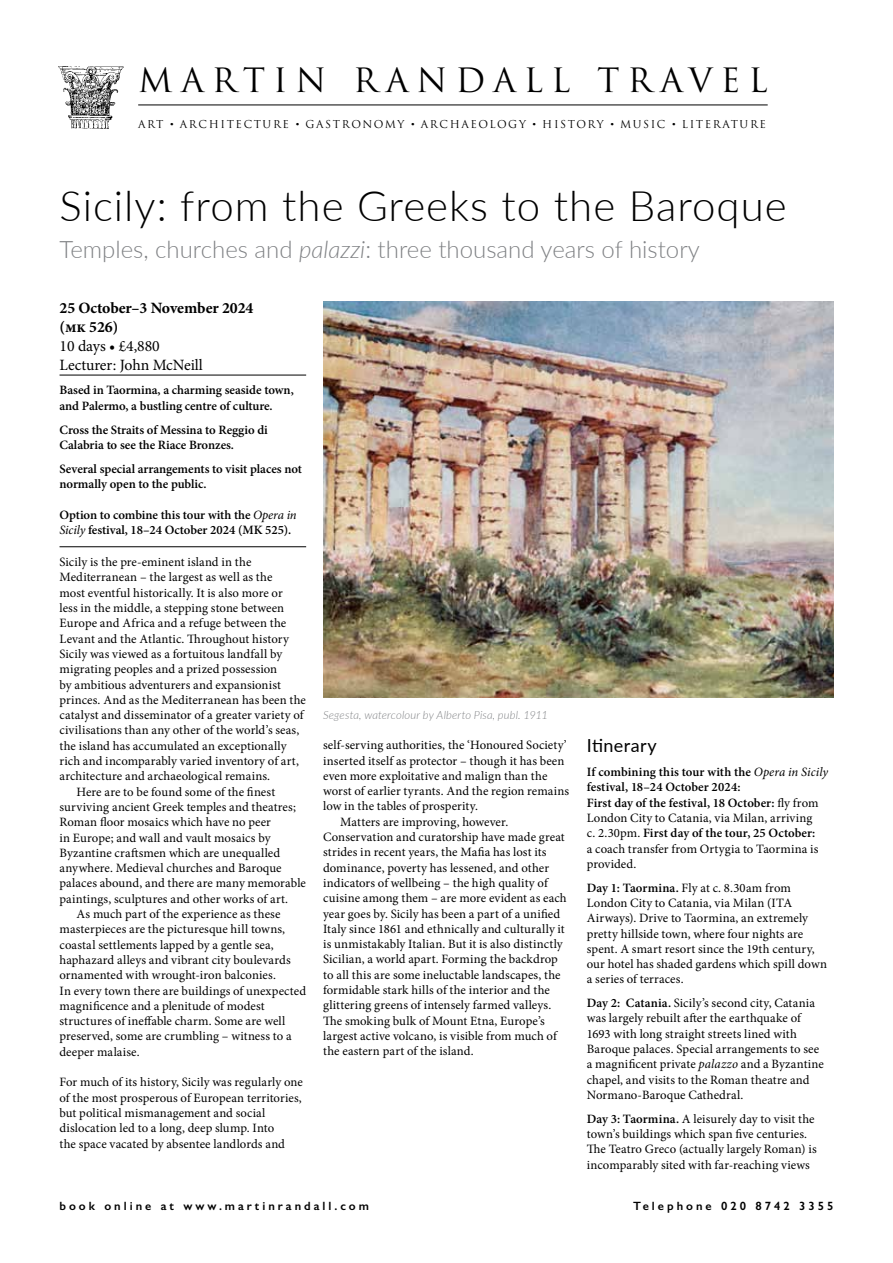
<style>
.page{position:relative;width:893px;height:1263px;background:#fff}
.page>*{position:absolute;margin:0;border:0;box-sizing:border-box;transform-origin:0 0}
.t1{font:300 42px "Lato";letter-spacing:.025em;color:#000}
.t2{font:32.7px "Trajan Pro";letter-spacing:.245em;color:#000}
.t3{font:300 24px "Lato";color:#808285}
.t4{font:18px "Lato";letter-spacing:.02em;color:#000}
.t5{font:15.75px/18.9px "Minion Pro";letter-spacing:-.005em;color:#000}
.t6{font:700 15.75px/18.9px "Minion Pro";letter-spacing:-.005em;color:#000}
.t7{font:12.75px/15.3px "Minion Pro";letter-spacing:.005em;color:#000}
.t8{font:600 12.75px/15.3px "Minion Pro";letter-spacing:-.005em;color:#000}
.t9{font:600 12px "Gill Sans";letter-spacing:.25em;color:#000}
.t10{font:italic 300 11.25px "Lato";letter-spacing:.01em;color:#808285}
.t11{font:10.65px "Trajan Pro";letter-spacing:.15em;color:#000}
.s1{font-family:"Adobe Caslon Pro"}
.s2{font-style:italic}
.s3{font-weight:400;font-style:italic}
.s4{font-weight:400}
.s5{font-weight:600}
</style>
<div class="page">
<img style="left:58px;top:66px;width:66px;height:63px">
<hr style="left:138px;top:105px;width:630px;height:1px;background:#000">
<hr style="left:60px;top:375px;width:246px;height:1px;background:#000">
<hr style="left:60px;top:546px;width:246px;height:1px;background:#000">
<img style="left:323px;top:302px;width:510px;height:395px">
<h2 class="t2" style="left:138px;top:59px;width:631px">MARTIN RANDALL TRAVEL</h2>
<p class="t11" style="left:138px;top:117px;width:629px">ART <span class="s1">•</span> ARCHITECTURE <span class="s1">•</span> GASTRONOMY <span class="s1">•</span> ARCHAEOLOGY <span class="s1">•</span> HISTORY <span class="s1">•</span> MUSIC <span class="s1">•</span> LITERATURE</p>
<h1 class="t1" style="left:60px;top:177px;width:729px">Sicily: from the Greeks to the Baroque</h1>
<h3 class="t3" style="left:60px;top:233px;width:642px">Temples, churches and <span class="s2">palazzi</span>: three thousand years of history</h3>
<p class="t6" style="left:60px;top:299px;width:195px">25 October–3 November 2024 (mk 526)</p>
<p class="t5" style="left:60px;top:337px;width:145px">10 days • £4,880<br>Lecturer: John McNeill</p>
<p class="t8" style="left:60px;top:383px;width:236px">Based in Taormina, a charming seaside town, and Palermo, a bustling centre of culture.</p>
<p class="t8" style="left:60px;top:422px;width:210px">Cross the Straits of Messina to Reggio di<br>Calabria to see the Riace Bronzes.</p>
<p class="t8" style="left:60px;top:461px;width:244px">Several special arrangements to visit places not normally open to the public.</p>
<p class="t8" style="left:60px;top:507px;width:239px">Option to combine this tour with the <span class="s3">Opera in<br>Sicily</span> festival, 18–24 October 2024 (MK 525).</p>
<p class="t7" style="left:60px;top:554px;width:193px">Sicily is the pre-eminent island in the</p>
<p class="t7" style="left:60px;top:570px;width:214px">Mediterranean – the largest as well as the</p>
<p class="t7" style="left:60px;top:585px;width:225px">most eventful historically. It is also more or</p>
<p class="t7" style="left:60px;top:600px;width:226px">less in the middle, a stepping stone between</p>
<p class="t7" style="left:60px;top:616px;width:228px">Europe and Africa and a refuge between the</p>
<p class="t7" style="left:60px;top:631px;width:231px">Levant and the Atlantic. Throughout history</p>
<p class="t7" style="left:60px;top:646px;width:224px">Sicily was viewed as a fortuitous landfall by</p>
<p class="t7" style="left:60px;top:661px;width:219px">migrating peoples and a prized possession</p>
<p class="t7" style="left:60px;top:677px;width:223px">by ambitious adventurers and expansionist</p>
<p class="t7" style="left:60px;top:692px;width:248px">princes. And as the Mediterranean has been the</p>
<p class="t7" style="left:60px;top:707px;width:246px">catalyst and disseminator of a greater variety of</p>
<p class="t7" style="left:60px;top:723px;width:241px">civilisations than any other of the world’s seas,</p>
<p class="t7" style="left:60px;top:738px;width:229px">the island has accumulated an exceptionally</p>
<p class="t7" style="left:60px;top:753px;width:241px">rich and incomparably varied inventory of art,</p>
<p class="t7" style="left:60px;top:769px;width:212px">architecture and archaeological remains.</p>
<p class="t7" style="left:77px;top:784px;width:200px">Here are to be found some of the finest</p>
<p class="t7" style="left:60px;top:799px;width:238px">surviving ancient Greek temples and theatres;</p>
<p class="t7" style="left:60px;top:814px;width:213px">Roman floor mosaics which have no peer</p>
<p class="t7" style="left:60px;top:830px;width:213px">in Europe; and wall and vault mosaics by</p>
<p class="t7" style="left:60px;top:845px;width:222px">Byzantine craftsmen which are unequalled</p>
<p class="t7" style="left:60px;top:860px;width:224px">anywhere. Medieval churches and Baroque</p>
<p class="t7" style="left:60px;top:876px;width:248px">palaces abound, and there are many memorable</p>
<p class="t7" style="left:60px;top:891px;width:230px">paintings, sculptures and other works of art.</p>
<p class="t7" style="left:77px;top:906px;width:205px">As much part of the experience as these</p>
<p class="t7" style="left:60px;top:922px;width:227px">masterpieces are the picturesque hill towns,</p>
<p class="t7" style="left:60px;top:937px;width:216px">coastal settlements lapped by a gentle sea,</p>
<p class="t7" style="left:60px;top:952px;width:233px">haphazard alleys and vibrant city boulevards</p>
<p class="t7" style="left:60px;top:967px;width:218px">ornamented with wrought-iron balconies.</p>
<p class="t7" style="left:60px;top:983px;width:248px">In every town there are buildings of unexpected</p>
<p class="t7" style="left:60px;top:998px;width:207px">magnificence and a plenitude of modest</p>
<p class="t7" style="left:60px;top:1013px;width:227px">structures of ineffable charm. Some are well</p>
<p class="t7" style="left:60px;top:1029px;width:234px">preserved, some are crumbling – witness to a</p>
<p class="t7" style="left:60px;top:1044px;width:82px">deeper malaise.</p>
<p class="t7" style="left:60px;top:1075px;width:245px">For much of its history, Sicily was regularly one of the most prosperous of European territories, but political mismanagement and social dislocation led to a long, deep slump. Into<br>the space vacated by absentee landlords and</p>
<p class="t10" style="left:323px;top:707px;width:226px">Segesta, watercolour by Alberto Pisa, publ. 1911</p>
<h3 class="t4" style="left:587px;top:733px;width:72px">Itinerary</h3>
<p class="t8" style="left:587px;top:764px;width:243px">If combining this tour with the <span class="s3">Opera in Sicily </span>festival, 18–24 October 2024:<br>First day of the festival, 18 October: <span class="s4">fly from London City to Catania, via Milan, arriving<br>c. 2.30pm.</span> First day of the tour, 25 October:<br><span class="s4">a coach transfer from Ortygia to Taormina is provided.</span></p>
<p class="t7" style="left:587px;top:880px;width:242px"><span class="s5">Day 1: Taormina.</span> Fly at c. 8.30am from London City to Catania, via Milan (ITA Airways). Drive to Taormina, an extremely pretty hillside town, where four nights are spent. A smart resort since the 19th century, our hotel has shaded gardens which spill down a series of terraces.</p>
<p class="t7" style="left:587px;top:995px;width:239px"><span class="s5">Day 2: Catania.</span> Sicily’s second city, Catania was largely rebuilt after the earthquake of 1693 with long straight streets lined with Baroque palaces. Special arrangements to see a magnificent private <span class="s2">palazzo</span> and a Byzantine chapel, and visits to the Roman theatre and Normano-Baroque Cathedral.</p>
<p class="t7" style="left:587px;top:1111px;width:231px"><span class="s5">Day 3: Taormina.</span> A leisurely day to visit the town’s buildings which span five centuries.<br>The Teatro Greco (actually largely Roman) is incomparably sited with far-reaching views</p>
<p class="t7" style="left:323px;top:737px;width:245px">self-serving authorities, the ‘Honoured Society’</p>
<p class="t7" style="left:323px;top:753px;width:243px">inserted itself as protector – though it has been</p>
<p class="t7" style="left:323px;top:768px;width:226px">even more exploitative and malign than the</p>
<p class="t7" style="left:323px;top:783px;width:248px">worst of earlier tyrants. And the region remains</p>
<p class="t7" style="left:323px;top:799px;width:156px">low in the tables of prosperity.</p>
<p class="t7" style="left:340px;top:814px;width:170px">Matters are improving, however.</p>
<p class="t7" style="left:323px;top:829px;width:243px">Conservation and curatorship have made great</p>
<p class="t7" style="left:323px;top:845px;width:225px">strides in recent years, the Mafia has lost its</p>
<p class="t7" style="left:323px;top:860px;width:227px">dominance, poverty has lessened, and other</p>
<p class="t7" style="left:323px;top:875px;width:226px">indicators of wellbeing – the high quality of</p>
<p class="t7" style="left:323px;top:890px;width:245px">cuisine among them – are more evident as each</p>
<p class="t7" style="left:323px;top:906px;width:239px">year goes by. Sicily has been a part of a unified</p>
<p class="t7" style="left:323px;top:921px;width:243px">Italy since 1861 and ethnically and culturally it</p>
<p class="t7" style="left:323px;top:936px;width:241px">is unmistakably Italian. But it is also distinctly</p>
<p class="t7" style="left:323px;top:952px;width:236px">Sicilian, a world apart. Forming the backdrop</p>
<p class="t7" style="left:323px;top:967px;width:239px">to all this are some ineluctable landscapes, the</p>
<p class="t7" style="left:323px;top:982px;width:228px">formidable stark hills of the interior and the</p>
<p class="t7" style="left:323px;top:998px;width:230px">glittering greens of intensely farmed valleys.</p>
<p class="t7" style="left:323px;top:1013px;width:223px">The smoking bulk of Mount Etna, Europe’s</p>
<p class="t7" style="left:323px;top:1028px;width:235px">largest active volcano, is visible from much of</p>
<p class="t7" style="left:323px;top:1043px;width:152px">the eastern part of the island.</p>
<p class="t9" style="left:60px;top:1199px;width:311px">book online at www.martinrandall.com</p>
<p class="t9" style="left:633px;top:1199px;width:202px">Telephone 020 8742 3355</p>
</div>
